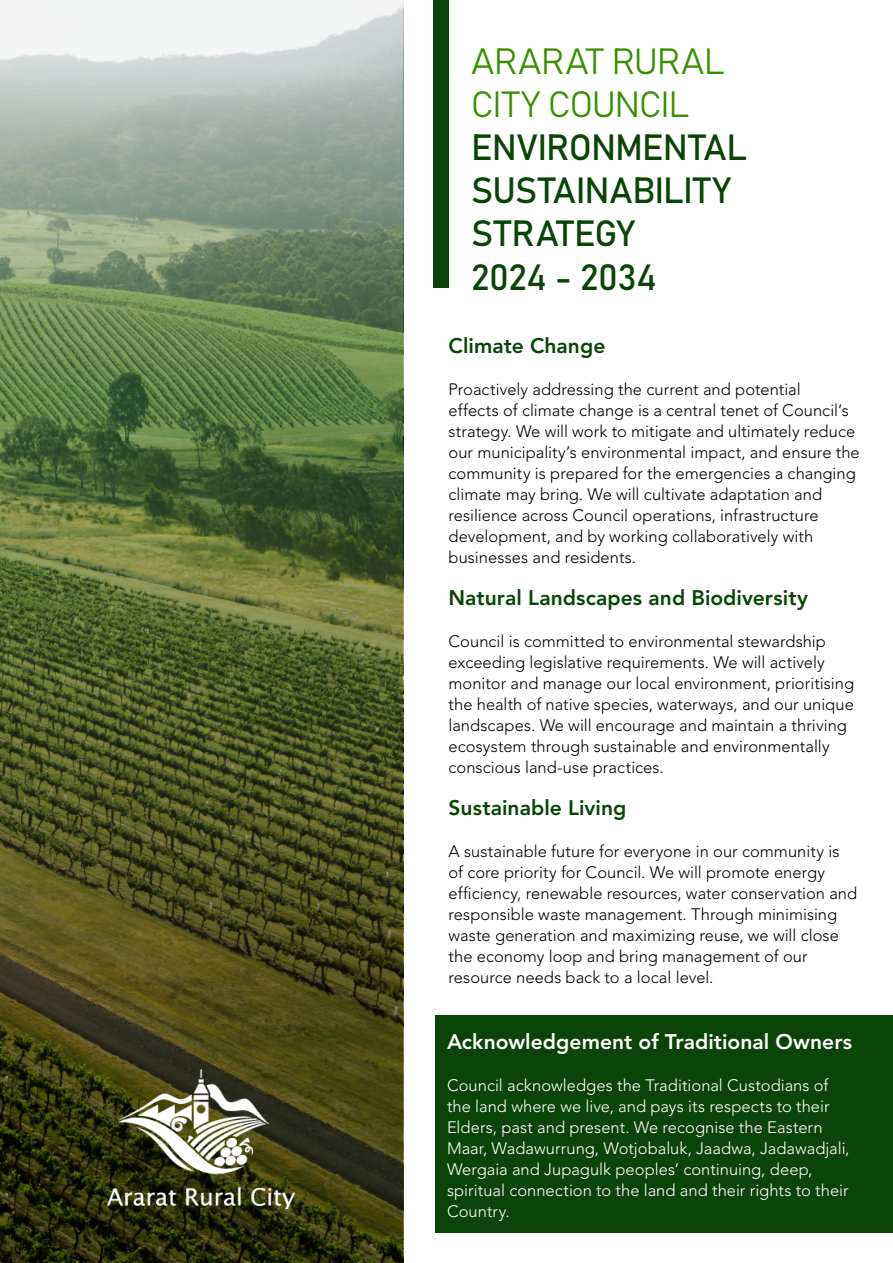
<style>
.page{position:relative;width:893px;height:1263px;background:#fff}
.page>*{position:absolute;margin:0;border:0;box-sizing:border-box;transform-origin:0 0}
.t1{font:36px/43.2px "Bahnschrift";letter-spacing:-.02em;color:#0a4408}
.t2{font:36px/43.2px "Bahnschrift";letter-spacing:-.02em;color:#3a8f00}
.t3{font:800 21px "Avenir LT Std";letter-spacing:.005em;color:#0a4408}
.t4{font:800 21px "Avenir LT Std";letter-spacing:.005em;color:#fff}
.t5{font:300 16.5px/21px "Avenir LT Std";color:#000}
.t6{font:300 16.5px/21px "Avenir LT Std";color:#fff}
</style>
<div class="page">
<img style="left:0;top:0;width:403px;height:1263px">
<img style="left:107px;top:1069px;width:188px;height:140px">
<div style="left:433px;top:0;width:15px;height:288px;background:#0a4408"></div>
<div style="left:435px;top:1015px;width:458px;height:218px;background:#0a4408"></div>
<p class="t2" style="left:471px;top:37px;width:255px">ARARAT RURAL<br>CITY COUNCIL</p>
<p class="t1" style="left:471px;top:123px;width:278px">ENVIRONMENTAL<br>SUSTAINABILITY<br>STRATEGY</p>
<p class="t1" style="left:471px;top:253px;width:187px">2024 - 2034</p>
<p class="t3" style="left:448px;top:334px;width:158px">Climate Change</p>
<p class="t5" style="left:448px;top:379px;width:413px">Proactively addressing the current and potential<br>effects of climate change is a central tenet of Council’s strategy. We will work to mitigate and ultimately reduce our municipality’s environmental impact, and ensure the community is prepared for the emergencies a changing climate may bring. We will cultivate adaptation and resilience across Council operations, infrastructure development, and by working collaboratively with businesses and residents.</p>
<p class="t3" style="left:448px;top:586px;width:361px">Natural Landscapes and Biodiversity</p>
<p class="t5" style="left:448px;top:631px;width:407px">Council is committed to environmental stewardship exceeding legislative requirements. We will actively monitor and manage our local environment, prioritising the health of native species, waterways, and our unique landscapes. We will encourage and maintain a thriving ecosystem through sustainable and environmentally conscious land-use practices.</p>
<p class="t3" style="left:448px;top:796px;width:179px">Sustainable Living</p>
<p class="t5" style="left:448px;top:841px;width:410px">A sustainable future for everyone in our community is of core priority for Council. We will promote energy efficiency, renewable resources, water conservation and responsible waste management. Through minimising waste generation and maximizing reuse, we will close the economy loop and bring management of our resource needs back to a local level.</p>
<p class="t4" style="left:447px;top:1029px;width:407px">Acknowledgement of Traditional Owners</p>
<p class="t6" style="left:447px;top:1075px;width:404px">Council acknowledges the Traditional Custodians of the land where we live, and pays its respects to their Elders, past and present. We recognise the Eastern Maar, Wadawurrung, Wotjobaluk, Jaadwa, Jadawadjali, Wergaia and Jupagulk peoples’ continuing, deep, spiritual connection to the land and their rights to their Country.</p>
</div>
